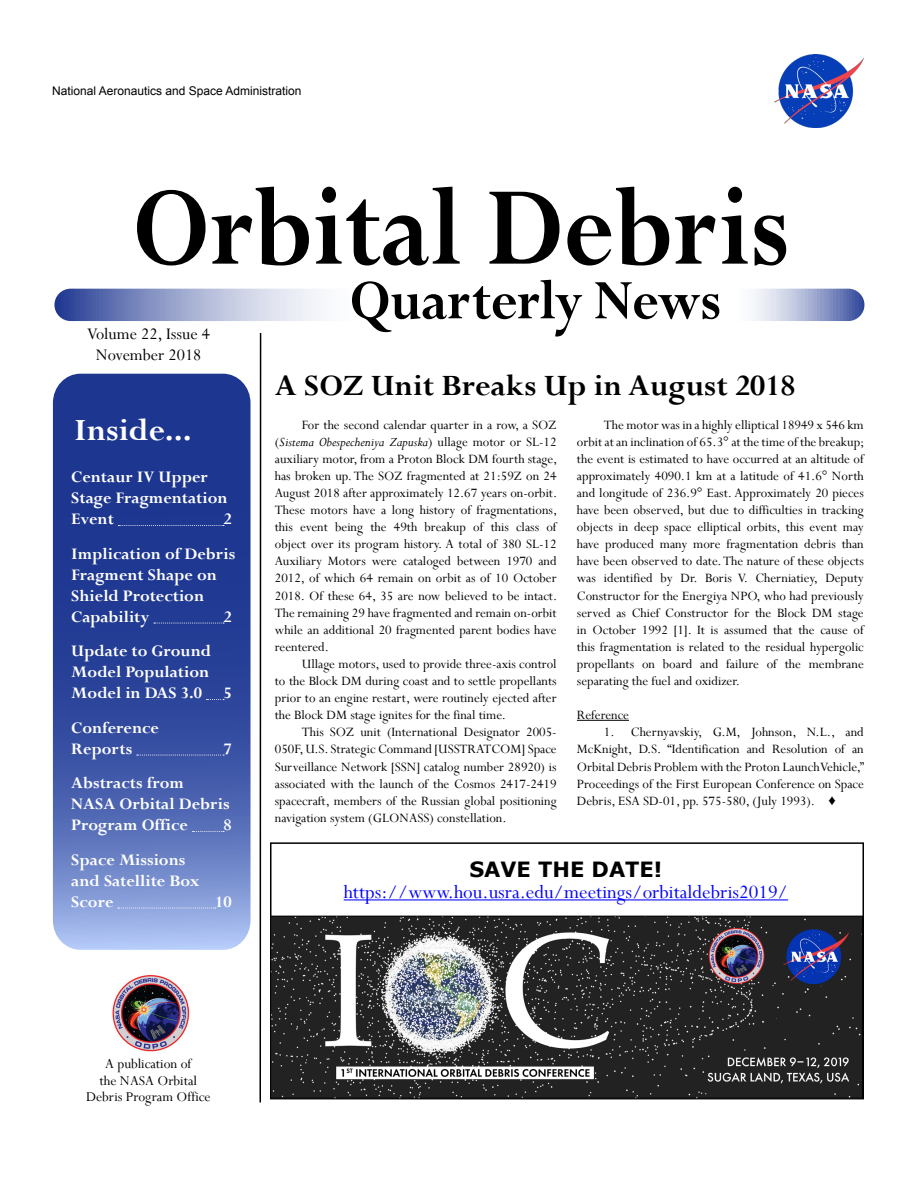
<style>
.page{position:relative;width:918px;height:1188px;background:#fff}
.page>*{position:absolute;margin:0;border:0;box-sizing:border-box;transform-origin:0 0}
.t1{font:700 122.85px "Perpetua";color:#000;scale:.88 1}
.t2{font:700 61.5px "Perpetua";letter-spacing:-.01em;color:#000;scale:.93 1}
.t3{font:700 34.5px "Perpetua";color:#fff}
.t4{font:700 33px "Perpetua";color:#000}
.ODQN_Article_Text{font:21px "Perpetua";color:#00f}
.ODQN_Article_Text-2{font:700 21px "Verdana";color:#000}
.TOC_body_text{font:700 18px/21px "Perpetua";color:#fff}
.t5{font:18px "Perpetua";color:#000}
.t6{font:15px "Perpetua";color:#000}
.ODQN_Article_Text-3{font:14.25px/17.1px "Perpetua";color:#000;text-align:justify}
.t7{font:12px "Arial";color:#000}
.s1{font-style:italic}
.s2{font-family:"Garamond"}
</style>
<div class="page">
<svg style="left:54px;top:289px;width:810px;height:32px"></svg>
<svg style="left:53px;top:374px;width:198px;height:576px;background:#3c54a5"></svg>
<img style="left:775px;top:55px;width:88px;height:73px">
<svg style="left:118px;top:525px;width:106px;height:1px"></svg>
<svg style="left:154px;top:623px;width:70px;height:1px"></svg>
<svg style="left:206px;top:699px;width:18px;height:1px"></svg>
<svg style="left:137px;top:755px;width:87px;height:1px"></svg>
<svg style="left:193px;top:831px;width:31px;height:1px"></svg>
<svg style="left:118px;top:908px;width:98px;height:1px"></svg>
<img style="left:112px;top:975px;width:78px;height:77px">
<hr style="left:259px;top:333px;width:2px;height:769px;background:#000">
<hr style="left:577px;top:720px;width:52px;height:1px;background:#000">
<img style="left:272px;top:918px;width:589px;height:178px">
<div style="left:270px;top:916px;width:593px;height:182px;border:1px solid #000"></div>
<hr style="left:344px;top:899px;width:444px;height:1px;background:#00f">
<p class="t7" style="left:52px;top:83px;width:251px">National Aeronautics and Space Administration</p>
<p class="t1" style="left:133px;top:151px;width:748px">Orbital Debris</p>
<p class="t2" style="left:350px;top:262px;width:401px">Quarterly News</p>
<p class="t5" style="left:87px;top:322px;width:124px">Volume 22, Issue 4</p>
<p class="t5" style="left:96px;top:344px;width:107px">November 2018</p>
<p class="t3" style="left:74px;top:409px;width:119px">Inside...</p>
<p class="TOC_body_text" style="left:71px;top:466px;width:158px">Centaur IV Upper<br>Stage Fragmentation<br>Event</p>
<p class="TOC_body_text" style="left:224px;top:508px;width:10px">2</p>
<p class="TOC_body_text" style="left:71px;top:543px;width:165px">Implication of Debris<br>Fragment Shape on<br>Shield Protection<br>Capability</p>
<p class="TOC_body_text" style="left:224px;top:606px;width:10px">2</p>
<p class="TOC_body_text" style="left:71px;top:640px;width:162px">Update to Ground<br>Model Population<br>Model in DAS 3.0 5</p>
<p class="TOC_body_text" style="left:71px;top:717px;width:89px">Conference<br>Reports</p>
<p class="TOC_body_text" style="left:224px;top:738px;width:10px">7</p>
<p class="TOC_body_text" style="left:71px;top:772px;width:160px">Abstracts from<br>NASA Orbital Debris<br>Program Office</p>
<p class="TOC_body_text" style="left:224px;top:814px;width:10px">8</p>
<p class="TOC_body_text" style="left:71px;top:849px;width:130px">Space Missions and Satellite Box<br>Score</p>
<p class="TOC_body_text" style="left:215px;top:891px;width:18px">10</p>
<h3 class="t4" style="left:275px;top:364px;width:522px">A SOZ Unit Breaks Up in August 2018</h3>
<p class="ODQN_Article_Text-3" style="left:275px;top:416px;width:284px;text-indent:27px">For the second calendar quarter in a row, a SOZ (<span class="s1">Sistema Obespecheniya Zapuska</span>) ullage motor or SL-12 auxiliary motor, from a Proton Block DM fourth stage, has broken up. The SOZ fragmented at 21:59Z on 24<br>August 2018 after approximately 12.67 years on-orbit.<br>These motors have a long history of fragmentations, this event being the 49th breakup of this class of object over its program history. A total of 380 SL-12<br>Auxiliary Motors were cataloged between 1970 and 2012, of which 64 remain on orbit as of 10 October 2018. Of these 64, 35 are now believed to be intact.<br>The remaining 29 have fragmented and remain on-orbit while an additional 20 fragmented parent bodies have reentered.</p>
<p class="ODQN_Article_Text-3" style="left:275px;top:655px;width:283px;text-indent:27px">Ullage motors, used to provide three-axis control to the Block DM during coast and to settle propellants prior to an engine restart, were routinely ejected after the Block DM stage ignites for the final time.</p>
<p class="ODQN_Article_Text-3" style="left:275px;top:723px;width:283px;text-indent:27px">This SOZ unit (International Designator 2005- 050F, U.S. Strategic Command [USSTRATCOM] Space Surveillance Network [SSN] catalog number 28920) is associated with the launch of the Cosmos 2417-2419 spacecraft, members of the Russian global positioning navigation system (GLONASS) constellation.</p>
<p class="ODQN_Article_Text-3" style="left:577px;top:416px;width:289px;text-indent:27px">The motor was in a highly elliptical 18949 x 546 km orbit at an inclination of 65.3° at the time of the breakup; the event is estimated to have occurred at an altitude of approximately 4090.1 km at a latitude of 41.6° North and longitude of 236.9° East. Approximately 20 pieces have been observed, but due to difficulties in tracking objects in deep space elliptical orbits, this event may have produced many more fragmentation debris than have been observed to date. The nature of these objects was identified by Dr. Boris V. Cherniatiey, Deputy Constructor for the Energiya NPO, who had previously served as Chief Constructor for the Block DM stage in October 1992 [1]. It is assumed that the cause of this fragmentation is related to the residual hypergolic propellants on board and failure of the membrane separating the fuel and oxidizer.</p>
<p class="ODQN_Article_Text-3" style="left:577px;top:706px;width:54px">Reference</p>
<p class="ODQN_Article_Text-3" style="left:577px;top:723px;width:289px;text-indent:27px">1. Chernyavskiy, G.M, Johnson, N.L., and McKnight, D.S. “Identification and Resolution of an Orbital Debris Problem with the Proton Launch Vehicle,” Proceedings of the First European Conference on Space Debris, ESA SD-01, pp. 575-580, (July 1993). <span class="s2">♦</span></p>
<p class="ODQN_Article_Text-2" style="left:469px;top:855px;width:195px">SAVE THE DATE!</p>
<p class="ODQN_Article_Text" style="left:344px;top:879px;width:446px">https://www.hou.usra.edu/meetings/orbitaldebris2019/</p>
<p class="t6" style="left:105px;top:1055px;width:88px">A publication of</p>
<p class="t6" style="left:100px;top:1071px;width:99px">the NASA Orbital</p>
<p class="t6" style="left:86px;top:1088px;width:126px">Debris Program Office</p>
</div>
